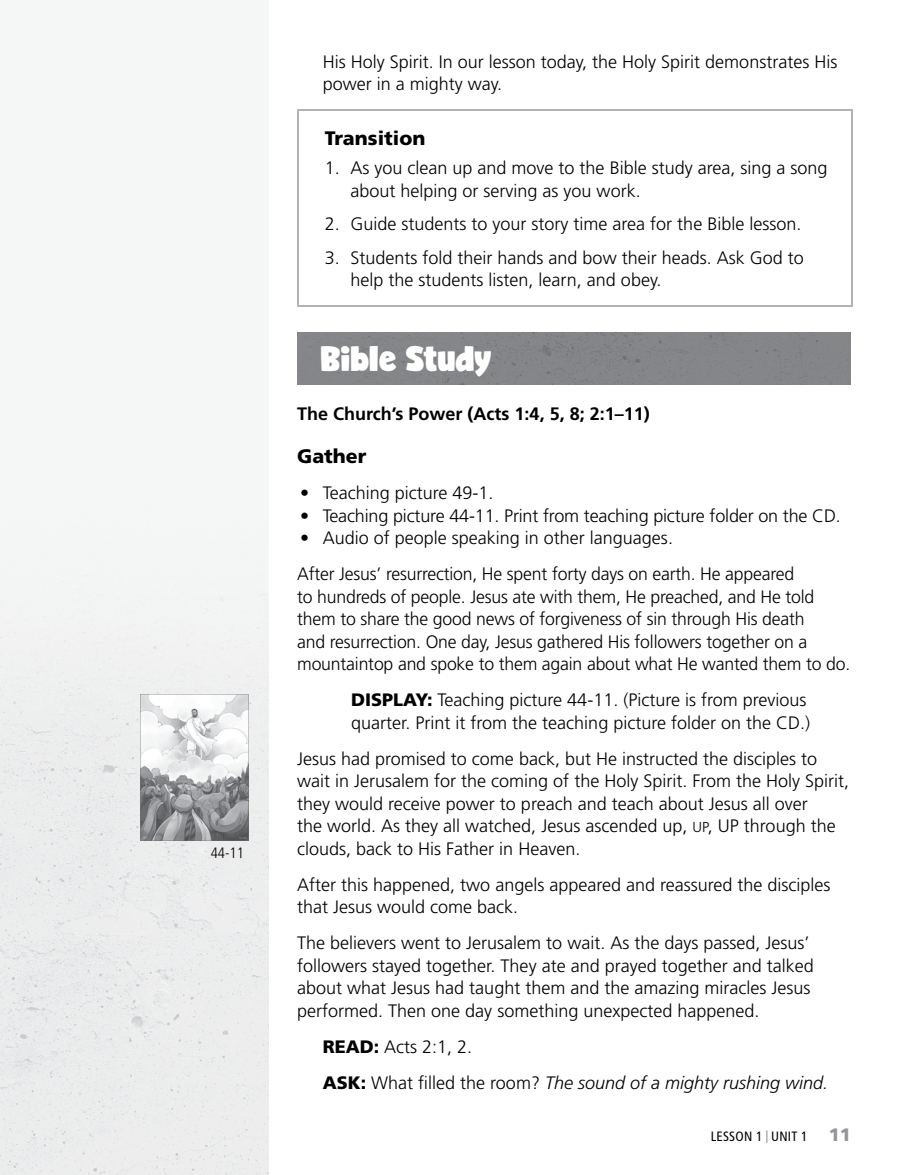
<style>
.page{position:relative;width:905px;height:1175px;background:#fff}
.page>*{position:absolute;margin:0;border:0;box-sizing:border-box;transform-origin:0 0}
.t1{font:33px "Candy";color:#fff}
.t2{font:900 19.5px "Frutiger LT Std";color:#000}
.t3{font:300 18px/22.5px "Frutiger LT Std";color:#000}
.t4{font:italic 300 18px/36px "Frutiger LT Std";color:#000}
.t5{font:700 18px "Frutiger LT Std";color:#000}
.t6{font:300 condensed 15px "Frutiger LT Std";color:#000}
.t7{font:condensed 13.5px "Frutiger LT Std";letter-spacing:.02em;color:#000}
.s1{font-weight:900}
.s2{font-family:"Frutiger LT Std Light SC800";font-weight:400;font-size:14.4px}
.s3{font-weight:900;font-style:normal}
.s4{font-style:normal}
.s5{font-size:18px}
.s6{font-weight:900;font-stretch:normal;font-size:18px;color:#939598}
</style>
<div class="page">
<img style="left:0;top:497px;width:269px;height:677px">
<hr style="left:297px;top:110px;width:555px;height:1px;background:#b1b4b6">
<hr style="left:297px;top:111px;width:1px;height:194px;background:#b1b4b6">
<hr style="left:850px;top:111px;width:2px;height:194px;background:#b1b4b6">
<hr style="left:297px;top:305px;width:555px;height:2px;background:#b1b4b6">
<div style="left:297px;top:332px;width:553px;height:52px;background:#848688"></div>
<svg style="left:140px;top:694px;width:108px;height:146px"></svg>
<p class="t6" style="left:211px;top:844px;width:35px">44-11</p>
<p class="t3" style="left:323px;top:50px;width:516px">His Holy Spirit. In our lesson today, the Holy Spirit demonstrates His power in a mighty way.</p>
<p class="t2" style="left:325px;top:127px;width:102px">Transition</p>
<p class="t3" style="left:350px;top:157px;width:478px;text-indent:-26px">1. As you clean up and move to the Bible study area, sing a song about helping or serving as you work.</p>
<p class="t3" style="left:325px;top:213px;width:478px">2. Guide students to your story time area for the Bible lesson.</p>
<p class="t3" style="left:350px;top:246px;width:455px;text-indent:-26px">3. Students fold their hands and bow their heads. Ask God to help the students listen, learn, and obey.</p>
<h1 class="t1" style="left:321px;top:343px;width:172px">Bible Study</h1>
<p class="t5" style="left:297px;top:403px;width:354px">The Church’s Power (Acts 1:4, 5, 8; 2:1–11)</p>
<p class="t2" style="left:297px;top:444px;width:71px">Gather</p>
<p class="t3" style="left:300px;top:482px;width:195px">• Teaching picture 49-1.</p>
<p class="t3" style="left:300px;top:504px;width:542px">• Teaching picture 44-11. Print from teaching picture folder on the CD.</p>
<p class="t3" style="left:297px;top:520px;width:498px;line-height:36px">• Audio of people speaking in other languages.<br>After Jesus’ resurrection, He spent forty days on earth. He appeared</p>
<p class="t3" style="left:297px;top:585px;width:554px">to hundreds of people. Jesus ate with them, He preached, and He told them to share the good news of forgiveness of sin through His death<br>and resurrection. One day, Jesus gathered His followers together on a mountaintop and spoke to them again about what He wanted them to do.</p>
<p class="t3" style="left:351px;top:689px;width:460px"><span class="s1">DISPLAY:</span> Teaching picture 44-11. (Picture is from previous quarter. Print it from the teaching picture folder on the CD.)</p>
<p class="t3" style="left:297px;top:747px;width:553px">Jesus had promised to come back, but He instructed the disciples to wait in Jerusalem for the coming of the Holy Spirit. From the Holy Spirit, they would receive power to preach and teach about Jesus all over<br>the world. As they all watched, Jesus ascended up, <span class="s2">UP</span>, UP through the clouds, back to His Father in Heaven.</p>
<p class="t3" style="left:297px;top:873px;width:535px">After this happened, two angels appeared and reassured the disciples that Jesus would come back.</p>
<p class="t3" style="left:297px;top:932px;width:518px">The believers went to Jerusalem to wait. As the days passed, Jesus’ followers stayed together. They ate and prayed together and talked about what Jesus had taught them and the amazing miracles Jesus performed. Then one day something unexpected happened.</p>
<p class="t4" style="left:323px;top:1028px;width:507px"><span class="s3">READ:</span> <span class="s4">Acts 2:1, 2.<br></span><span class="s3">ASK:</span> <span class="s4">What filled the room?</span> The sound of a mighty rushing wind.</p>
<p class="t7" style="left:710px;top:1128px;width:142px">LESSON 1 <span class="s5">I</span> UNIT 1 <span class="s6">11</span></p>
</div>
